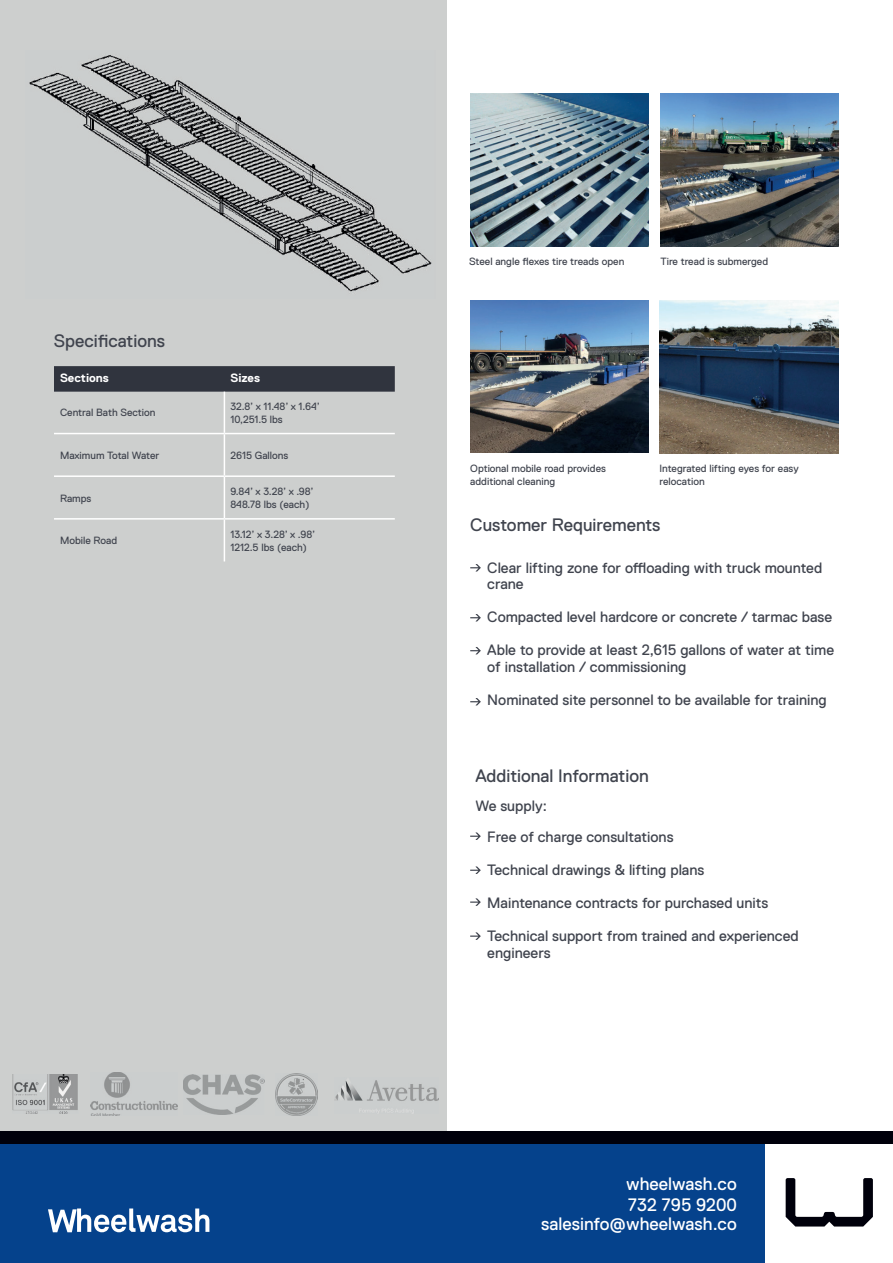
<style>
.page{position:relative;width:893px;height:1263px;background:#fff}
.page>*{position:absolute;margin:0;border:0;box-sizing:border-box;transform-origin:0 0}
.t1{font:18px "Replica Std";color:#40444e}
.t2{font:18px "Replica Std";color:#fff}
.t3{font:15px/16.5px "Replica Std";color:#40444e}
.t4{font:700 12px "Replica Std";color:#fff}
.t5{font:10.5px/12.6px "Replica Std";color:#40444e}
</style>
<div class="page">
<div style="left:0;top:0;width:446px;height:1263px;background:#cdcfce"></div>
<div style="left:0;top:1144px;width:893px;height:119px;background:#05428c"></div>
<div style="left:765px;top:1144px;width:128px;height:119px;background:#fff"></div>
<img style="left:29px;top:55px;width:403px;height:237px">
<div style="left:0;top:1131px;width:893px;height:13px;background:#00000b"></div>
<svg style="left:786px;top:1178px;width:87px;height:48px"></svg>
<img style="left:470px;top:94px;width:179px;height:153px">
<img style="left:659px;top:300px;width:179px;height:153px">
<img style="left:660px;top:94px;width:179px;height:153px">
<img style="left:470px;top:300px;width:179px;height:153px">
<img style="left:183px;top:1074px;width:81px;height:40px">
<img style="left:276px;top:1074px;width:41px;height:41px">
<img style="left:334px;top:1080px;width:104px;height:33px">
<img style="left:91px;top:1072px;width:86px;height:44px">
<img style="left:12px;top:1074px;width:66px;height:40px">
<svg style="left:54px;top:366px;width:341px;height:26px;background:#323640"></svg>
<hr style="left:224px;top:392px;width:1px;height:41px;background:#fff">
<hr style="left:54px;top:433px;width:170px;height:1px;background:#fff">
<hr style="left:224px;top:433px;width:171px;height:1px;background:#fff">
<hr style="left:224px;top:434px;width:1px;height:41px;background:#fff">
<hr style="left:54px;top:475px;width:170px;height:2px;background:#fff">
<hr style="left:224px;top:475px;width:171px;height:2px;background:#fff">
<hr style="left:224px;top:477px;width:1px;height:41px;background:#fff">
<hr style="left:54px;top:518px;width:170px;height:2px;background:#fff">
<hr style="left:224px;top:518px;width:171px;height:2px;background:#fff">
<hr style="left:224px;top:520px;width:1px;height:41px;background:#fff">
<svg style="left:470px;top:564px;width:11px;height:7px"></svg>
<svg style="left:470px;top:614px;width:11px;height:7px"></svg>
<svg style="left:470px;top:647px;width:11px;height:7px"></svg>
<svg style="left:470px;top:698px;width:11px;height:7px"></svg>
<svg style="left:470px;top:832px;width:11px;height:8px"></svg>
<svg style="left:470px;top:932px;width:11px;height:8px"></svg>
<svg style="left:470px;top:866px;width:11px;height:8px"></svg>
<svg style="left:470px;top:898px;width:11px;height:8px"></svg>
<svg style="left:48px;top:1208px;width:161px;height:24px"></svg>
<p class="t1" style="left:54px;top:331px;width:113px">Specifications</p>
<p class="t4" style="left:60px;top:371px;width:50px">Sections</p>
<p class="t4" style="left:230px;top:371px;width:31px">Sizes</p>
<p class="t5" style="left:60px;top:406px;width:97px">Central Bath Section</p>
<p class="t5" style="left:230px;top:400px;width:91px">32.8’ x 11.48’ x 1.64’</p>
<p class="t5" style="left:230px;top:413px;width:54px">10,251.5 lbs</p>
<p class="t5" style="left:60px;top:449px;width:101px">Maximum Total Water</p>
<p class="t5" style="left:230px;top:449px;width:59px">2615 Gallons</p>
<p class="t5" style="left:60px;top:492px;width:33px">Ramps</p>
<p class="t5" style="left:230px;top:485px;width:85px">9.84’ x 3.28’ x .98’</p>
<p class="t5" style="left:230px;top:498px;width:81px">848.78 lbs (each)</p>
<p class="t5" style="left:60px;top:534px;width:59px">Mobile Road</p>
<p class="t5" style="left:230px;top:528px;width:86px">13.12’ x 3.28’ x .98’</p>
<p class="t5" style="left:230px;top:541px;width:78px">1212.5 lbs (each)</p>
<p class="t5" style="left:469px;top:255px;width:157px">Steel angle flexes tire treads open</p>
<p class="t5" style="left:660px;top:255px;width:109px">Tire tread is submerged</p>
<p class="t5" style="left:470px;top:462px;width:137px">Optional mobile road provides additional cleaning</p>
<p class="t5" style="left:659px;top:462px;width:141px">Integrated lifting eyes for easy relocation</p>
<p class="t1" style="left:470px;top:515px;width:192px">Customer Requirements</p>
<p class="t3" style="left:487px;top:559px;width:336px">Clear lifting zone for offloading with truck mounted crane</p>
<p class="t3" style="left:487px;top:609px;width:346px">Compacted level hardcore or concrete / tarmac base</p>
<p class="t3" style="left:487px;top:642px;width:348px">Able to provide at least 2,615 gallons of water at time</p>
<p class="t3" style="left:487px;top:658px;width:201px">of installation / commissioning</p>
<p class="t3" style="left:487px;top:691px;width:341px">Nominated site personnel to be available for training</p>
<p class="t1" style="left:475px;top:766px;width:175px">Additional Information</p>
<p class="t3" style="left:475px;top:798px;width:73px">We supply:</p>
<p class="t3" style="left:487px;top:829px;width:188px">Free of charge consultations</p>
<p class="t3" style="left:487px;top:862px;width:219px">Technical drawings &amp; lifting plans</p>
<p class="t3" style="left:487px;top:895px;width:283px">Maintenance contracts for purchased units</p>
<p class="t3" style="left:487px;top:928px;width:313px">Technical support from trained and experienced engineers</p>
<p class="t2" style="left:626px;top:1174px;width:112px">wheelwash.co</p>
<p class="t2" style="left:541px;top:1214px;width:197px">salesinfo@wheelwash.co</p>
<p class="t2" style="left:628px;top:1195px;width:110px">732 795 9200</p>
</div>
